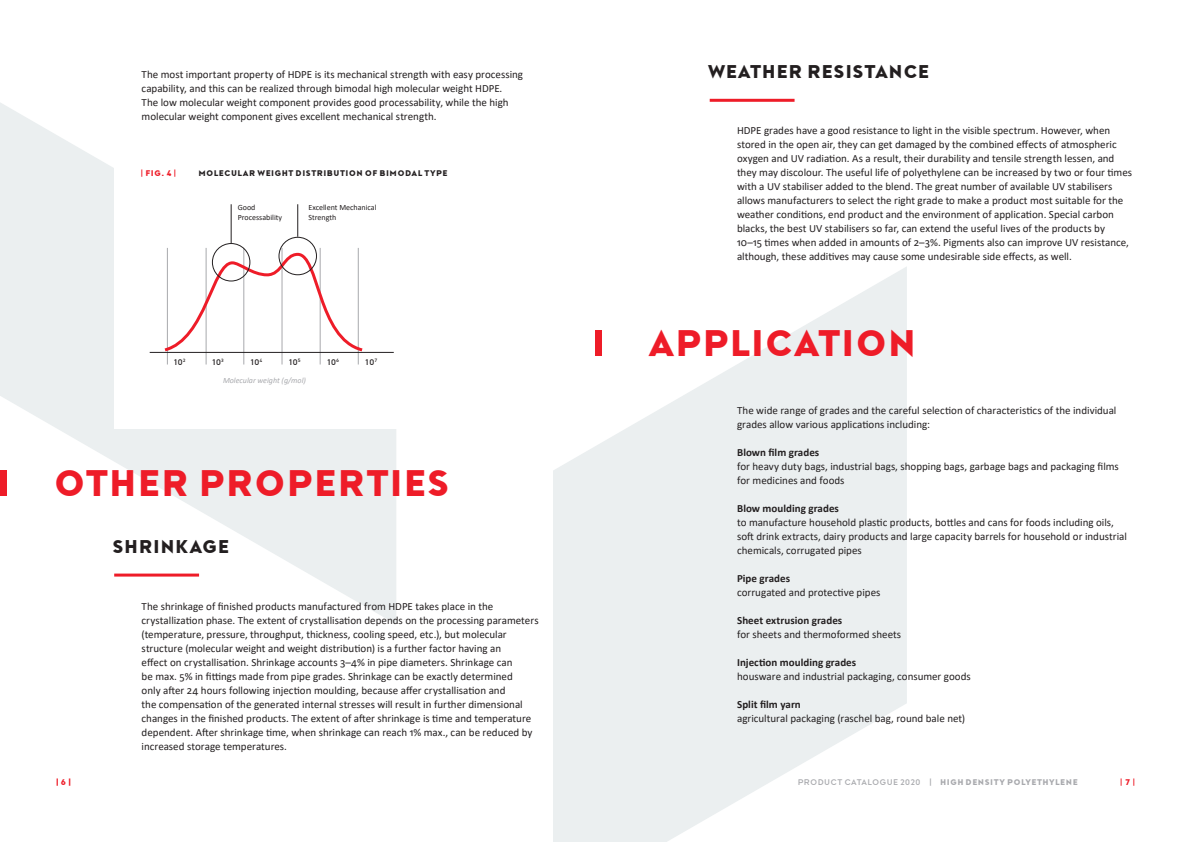
<style>
.page{position:relative;width:1191px;height:842px;background:#fff}
.page>*{position:absolute;margin:0;border:0;box-sizing:border-box;transform-origin:0 0}
.t1{font:900 36px "Molgroup";letter-spacing:.005em;color:#ee1c28}
.t2{font:900 18px "Molgroup";letter-spacing:.025em;color:#231f20}
.t3{font:11px/14px "Calibri";color:#231f20}
.t4{font:700 11px "Calibri";color:#231f20}
.t5{font:8px/10px "Calibri";color:#231f20}
.t6{font:900 8px "Molgroup";letter-spacing:.055em;color:#a8a9ad}
.t7{font:900 8px "Molgroup";letter-spacing:.05em;color:#231f20}
.t8{font:italic 8px "Calibri";color:#a8a9ad}
.t9{font:8px "Molgroup";color:#231f20}
.t10{font:900 8px "Molgroup";color:#ee1c28}
.t11{font:8px "Molgroup";color:#ee1c28}
.s1{font-weight:400}
.s2{font-weight:900}
</style>
<div class="page">
<svg style="left:553px;top:267px;width:354px;height:575px;fill:#ebeff0"></svg>
<svg style="left:0;top:103px;width:396px;height:521px;fill:#ebeff0"></svg>
<div style="left:114px;top:148px;width:367px;height:280px;background:#fff"></div>
<hr style="left:167px;top:248px;width:1px;height:116px;background:#a8a9ad">
<hr style="left:206px;top:248px;width:1px;height:116px;background:#a8a9ad">
<hr style="left:244px;top:248px;width:1px;height:116px;background:#a8a9ad">
<hr style="left:282px;top:248px;width:1px;height:116px;background:#a8a9ad">
<hr style="left:320px;top:248px;width:1px;height:116px;background:#a8a9ad">
<hr style="left:358px;top:248px;width:1px;height:116px;background:#a8a9ad">
<hr style="left:150px;top:352px;width:244px;height:1px;background:#231f20">
<svg style="left:161px;top:251px;width:205px;height:103px"></svg>
<div style="left:212px;top:243px;width:38px;height:38px;border:1px solid #231f20;border-radius:50%"></div>
<div style="left:278px;top:237px;width:39px;height:38px;border:1px solid #231f20;border-radius:50%"></div>
<hr style="left:231px;top:204px;width:1px;height:39px;background:#231f20">
<hr style="left:297px;top:204px;width:1px;height:33px;background:#231f20">
<div style="left:0;top:470px;width:7px;height:26px;background:#ee1c28"></div>
<div style="left:595px;top:330px;width:7px;height:26px;background:#ee1c28"></div>
<hr style="left:114px;top:574px;width:85px;height:3px;background:#ee1c28">
<hr style="left:709px;top:99px;width:85px;height:3px;background:#ee1c28">
<p class="t3" style="left:142px;top:67px;width:383px">The most important property of HDPE is its mechanical strength with easy processing capability, and this can be realized through bimodal high molecular weight HDPE.<br>The low molecular weight component provides good processability, while the high molecular weight component gives excellent mechanical strength.</p>
<p class="t10" style="left:141px;top:168px;width:37px"><span class="s1">|</span> FIG. 4 <span class="s1">|</span></p>
<p class="t7" style="left:198px;top:168px;width:251px">MOLECULAR WEIGHT DISTRIBUTION OF BIMODAL TYPE</p>
<p class="t5" style="left:238px;top:202px;width:46px">Good<br>Processability</p>
<p class="t5" style="left:308px;top:202px;width:70px">Excellent Mechanical<br>Strength</p>
<p class="t9" style="left:173px;top:356px;width:14px">10<sup>2</sup></p>
<p class="t9" style="left:212px;top:356px;width:13px">10<sup>3</sup></p>
<p class="t9" style="left:250px;top:356px;width:14px">10<sup>4</sup></p>
<p class="t9" style="left:288px;top:356px;width:14px">10<sup>5</sup></p>
<p class="t9" style="left:327px;top:356px;width:14px">10<sup>6</sup></p>
<p class="t9" style="left:365px;top:356px;width:14px">10<sup>7</sup></p>
<p class="t8" style="left:223px;top:375px;width:84px">Molecular weight (g/mol)</p>
<h1 class="t1" style="left:53px;top:459px;width:399px">OTHER PROPERTIES</h1>
<h2 class="t2" style="left:112px;top:534px;width:118px">SHRINKAGE</h2>
<p class="t3" style="left:142px;top:599px;width:398px">The shrinkage of finished products manufactured from HDPE takes place in the crystallization phase. The extent of crystallisation depends on the processing parameters (temperature, pressure, throughput, thickness, cooling speed, etc.), but molecular structure (molecular weight and weight distribution) is a further factor having an<br>effect on crystallisation. Shrinkage accounts 3–4% in pipe diameters. Shrinkage can<br>be max. 5% in fittings made from pipe grades. Shrinkage can be exactly determined<br>only after 24 hours following injection moulding, because affer crystallisation and<br>the compensation of the generated internal stresses will result in further dimensional changes in the finished products. The extent of after shrinkage is time and temperature dependent. After shrinkage time, when shrinkage can reach 1% max., can be reduced by increased storage temperatures.</p>
<h2 class="t2" style="left:708px;top:60px;width:223px">WEATHER RESISTANCE</h2>
<p class="t3" style="left:737px;top:123px;width:396px">HDPE grades have a good resistance to light in the visible spectrum. However, when stored in the open air, they can get damaged by the combined effects of atmospheric oxygen and UV radiation. As a result, their durability and tensile strength lessen, and they may discolour. The useful life of polyethylene can be increased by two or four times with a UV stabiliser added to the blend. The great number of available UV stabilisers allows manufacturers to select the right grade to make a product most suitable for the weather conditions, end product and the environment of application. Special carbon blacks, the best UV stabilisers so far, can extend the useful lives of the products by 10–15 times when added in amounts of 2–3%. Pigments also can improve UV resistance, although, these additives may cause some undesirable side effects, as well.</p>
<h1 class="t1" style="left:648px;top:319px;width:269px">APPLICATION</h1>
<p class="t3" style="left:737px;top:403px;width:381px">The wide range of grades and the careful selection of characteristics of the individual grades allow various applications including:</p>
<p class="t4" style="left:737px;top:445px;width:84px">Blown film grades</p>
<p class="t3" style="left:737px;top:459px;width:383px">for heavy duty bags, industrial bags, shopping bags, garbage bags and packaging films for medicines and foods</p>
<p class="t4" style="left:737px;top:501px;width:103px">Blow moulding grades</p>
<p class="t3" style="left:737px;top:515px;width:391px">to manufacture household plastic products, bottles and cans for foods including oils, soft drink extracts, dairy products and large capacity barrels for household or industrial chemicals, corrugated pipes</p>
<p class="t4" style="left:737px;top:571px;width:55px">Pipe grades</p>
<p class="t3" style="left:737px;top:585px;width:145px">corrugated and protective pipes</p>
<p class="t4" style="left:737px;top:613px;width:107px">Sheet extrusion grades</p>
<p class="t3" style="left:737px;top:627px;width:166px">for sheets and thermoformed sheets</p>
<p class="t4" style="left:737px;top:655px;width:121px">Injection moulding grades</p>
<p class="t3" style="left:737px;top:669px;width:235px">housware and industrial packaging, consumer goods</p>
<p class="t4" style="left:737px;top:697px;width:65px">Split film yarn</p>
<p class="t3" style="left:737px;top:711px;width:230px">agricultural packaging (raschel bag, round bale net)</p>
<p class="t10" style="left:56px;top:777px;width:17px">| 6 |</p>
<p class="t6" style="left:797px;top:777px;width:281px"><span class="s1">PRODUCT CATALOGUE 2020 |</span> HIGH DENSITY POLYETHYLENE</p>
<p class="t11" style="left:1120px;top:777px;width:17px">| <span class="s2">7</span> |</p>
</div>
